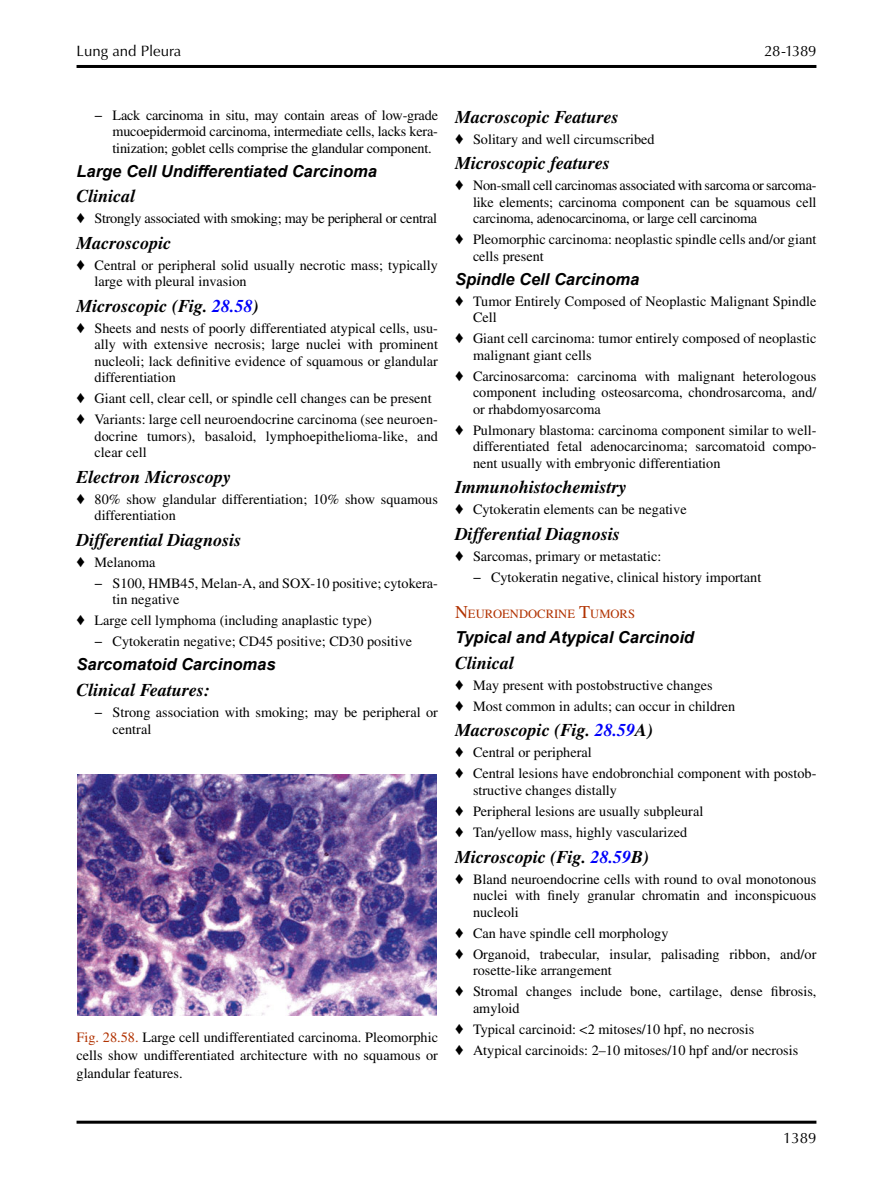
<style>
.page{position:relative;width:893px;height:1187px;background:#fff}
.page>*{position:absolute;margin:0;border:0;box-sizing:border-box;transform-origin:0 0}
.t1{font:italic 700 18px "Xfgfrm Gywdbs Times";color:#000}
.t2{font:italic 700 16.5px "Wkgncx Vwbykp Arial";color:#000}
.t3{font:15px "Yycgfv Ncvrtr Optima";color:#000}
.t4{font:14.25px/16.5px "Wgqymn Rysbcl Times";color:#000}
.t5{font:14.25px "Wgqymn Rysbcl Times";letter-spacing:-.02em;color:#000}
.t6{font:12.6px "Wgqymn Rysbcl Times";color:#b13200}
.s1{color:#0000fa}
.s2{color:#b13200}
.s3{font-size:18px}
</style>
<div class="page">
<hr style="left:77px;top:1120px;width:739px;height:3px;background:#000">
<img style="left:78px;top:774px;width:359px;height:241px">
<hr style="left:77px;top:65px;width:739px;height:3px;background:#000">
<p class="t3" style="left:77px;top:45px;width:106px">Lung and Pleura</p>
<p class="t3" style="left:765px;top:45px;width:53px">28-1389</p>
<p class="t4" style="left:113px;top:108px;width:327px;text-align:justify;text-indent:-18px">− Lack carc inoma in situ, may contain areas of low-grade mucoepidermoid carcinoma, intermediate cells, lacks kera&shy;tinization; goblet cells comprise the glandular component.</p>
<p class="t2" style="left:77px;top:162px;width:302px">Large Cell Undifferentiated Carcinoma</p>
<p class="t1" style="left:77px;top:190px;width:61px">Clinical</p>
<p class="t5" style="left:77px;top:213px;width:362px">♦ Strongly associate d with smoking; may be peripheral or central</p>
<p class="t1" style="left:77px;top:236px;width:96px">Macroscopic</p>
<p class="t4" style="left:95px;top:258px;width:345px;text-indent:-18px">♦ Central or peripheral solid usually necrotic mass; typically large with pleural invasion</p>
<p class="t1" style="left:77px;top:299px;width:185px">Microscopic (Fig. <span class="s1">28.58</span> )</p>
<p class="t4" style="left:95px;top:321px;width:345px;text-align:justify;text-indent:-18px">♦ Sheets and nests of poorly differentiated atypical cells, usu&shy;ally with exten sive necrosis; large nuclei with prominent nucleoli; lack definitive evidence of squamous or glandular differentiation</p>
<p class="t4" style="left:77px;top:389px;width:363px;line-height:21px">♦ Giant cell, clear cell, or spindle cell changes can be present ♦ Variants: large cell neuroendocrine carcinoma (see neuroen-</p>
<p class="t4" style="left:95px;top:429px;width:345px">docrine tumors), basaloid, lymphoepithelioma-like, and clear cell</p>
<p class="t1" style="left:77px;top:470px;width:156px">Electron Microscopy</p>
<p class="t4" style="left:95px;top:492px;width:345px;text-indent:-18px">♦ 80% show glandula r differentiation; 10% show squa mous differentiation</p>
<p class="t1" style="left:77px;top:533px;width:167px">Differential Diagnosis</p>
<p class="t4" style="left:95px;top:553px;width:345px;line-height:21px;text-indent:-18px">♦ Melanoma<br>− S100, HMB45, Melan -A, and SOX-10 positive; cytokera-</p>
<p class="t4" style="left:113px;top:592px;width:68px">tin negative</p>
<p class="t4" style="left:77px;top:613px;width:297px">♦ Large cell lymphoma (including anaplastic type)</p>
<p class="t4" style="left:95px;top:634px;width:319px">− Cytokeratin n egative; CD45 positive; CD30 positive</p>
<p class="t2" style="left:77px;top:655px;width:200px">Sarcomatoid Carcinomas</p>
<p class="t1" style="left:77px;top:683px;width:135px">Clinical Features :</p>
<p class="t4" style="left:113px;top:705px;width:327px;text-indent:-18px">− Strong associat ion with smoking; m ay be peripheral or central</p>
<p class="t4" style="left:77px;top:1029px;width:363px;line-height:18px;text-align:justify"><span class="s2">Fig. 28.58.</span> Large cell undifferent iated carcinoma. Pleomorphic cells show undifferentiated architecture with no squamous or glandular features.</p>
<p class="t1" style="left:455px;top:110px;width:165px">Macroscopic Features</p>
<p class="t4" style="left:455px;top:132px;width:201px">♦ Solita ry and well circumscribed</p>
<p class="t1" style="left:455px;top:156px;width:157px">Microscopic features</p>
<p class="t4" style="left:473px;top:178px;width:345px;text-align:justify;text-indent:-18px">♦ Non-small cell ca rcinomas associated with sarcoma or sarcoma&shy;like elements; carcinoma component can be squamous cell carcinoma, adenocarcinoma, or large cell carcinoma</p>
<p class="t4" style="left:473px;top:232px;width:345px;text-indent:-18px">♦ Pleomorphic carcinoma: neoplastic spindle cells and/or giant cells present</p>
<p class="t2" style="left:455px;top:270px;width:186px">Spindle Cell Carcinoma</p>
<p class="t4" style="left:473px;top:294px;width:345px;text-indent:-18px">♦ Tumor Entirely Composed of Neoplastic Malignant Spindle<br>Cell</p>
<p class="t4" style="left:473px;top:331px;width:345px;text-indent:-18px">♦ Giant cell ca rcinoma: tumor entirely composed of neoplastic malignant giant cells</p>
<p class="t4" style="left:473px;top:369px;width:345px;text-align:justify;text-indent:-18px">♦ Carcinosarcoma: carcinoma with malignant heterologous component including osteosarcoma, chondrosarcoma, and/ or rhabdomyosarcoma</p>
<p class="t4" style="left:473px;top:423px;width:345px;text-align:justify;text-indent:-18px">♦ Pulmonary blastoma: carcinoma component similar to well&shy;differentiated fetal adenocarcinoma; sarcomatoid compo&shy;nent usually with embryonic differentiation</p>
<p class="t1" style="left:455px;top:480px;width:173px">Immunohistochemistry</p>
<p class="t4" style="left:455px;top:502px;width:233px">♦ Cytoker atin elements can be negative</p>
<p class="t1" style="left:455px;top:527px;width:167px">Differential Diagnosis</p>
<p class="t4" style="left:473px;top:547px;width:290px;line-height:21px;text-indent:-18px">♦ Sarcomas, primary or metastatic:<br>− Cytokeratin neg ative, clinical history important</p>
<p class="t6" style="left:455px;top:609px;width:182px"><span class="s3">N</span>EUROENDOCRINE <span class="s3">T</span>UMORS</p>
<p class="t2" style="left:455px;top:628px;width:241px">Typical and Atypical Carcinoid</p>
<p class="t1" style="left:455px;top:656px;width:61px">Clinical</p>
<p class="t4" style="left:455px;top:676px;width:282px;line-height:21px">♦ May present with po stobstructive changes<br>♦ Most common in adults; can occur in children</p>
<p class="t1" style="left:455px;top:723px;width:200px">Macroscopic (Fig. <span class="s1">28.59</span> A)</p>
<p class="t4" style="left:455px;top:743px;width:363px;line-height:21px">♦ Cent ral or peripheral<br>♦ Central lesions have endobronchial component with postob-</p>
<p class="t4" style="left:455px;top:781px;width:250px;line-height:21px;text-indent:18px">structive changes distally<br>♦ Peripheral lesions are usually subpleural ♦ Tan/ yellow mass, highly vascularized</p>
<p class="t1" style="left:455px;top:849px;width:196px">Microscopic (Fig. <span class="s1">28.59</span> B)</p>
<p class="t4" style="left:473px;top:871px;width:345px;text-align:justify;text-indent:-18px">♦ Bland ne uroendocrine cells with round to oval monotonous nuclei with finely granular chromatin and inconspicuous nucleoli</p>
<p class="t4" style="left:455px;top:923px;width:363px;line-height:21px">♦ Can have spindle cell morphology<br>♦ Organoid, trabecular, insular, palisading ribbon, and/or</p>
<p class="t4" style="left:455px;top:961px;width:363px;line-height:21px;text-indent:18px">rosette-like arrangement<br>♦ Stromal cha nges include bone, cartilage, dense fibrosis,</p>
<p class="t4" style="left:455px;top:998px;width:345px;line-height:21px;text-indent:18px">amyloid<br>♦ Typical carcinoid: &lt;2 mitoses/10 hpf, no necrosis<br>♦ Atypical carcinoids: 2–10 mitoses/10 hpf and/or necrosis</p>
<p class="t3" style="left:783px;top:1131px;width:35px">1389</p>
</div>
